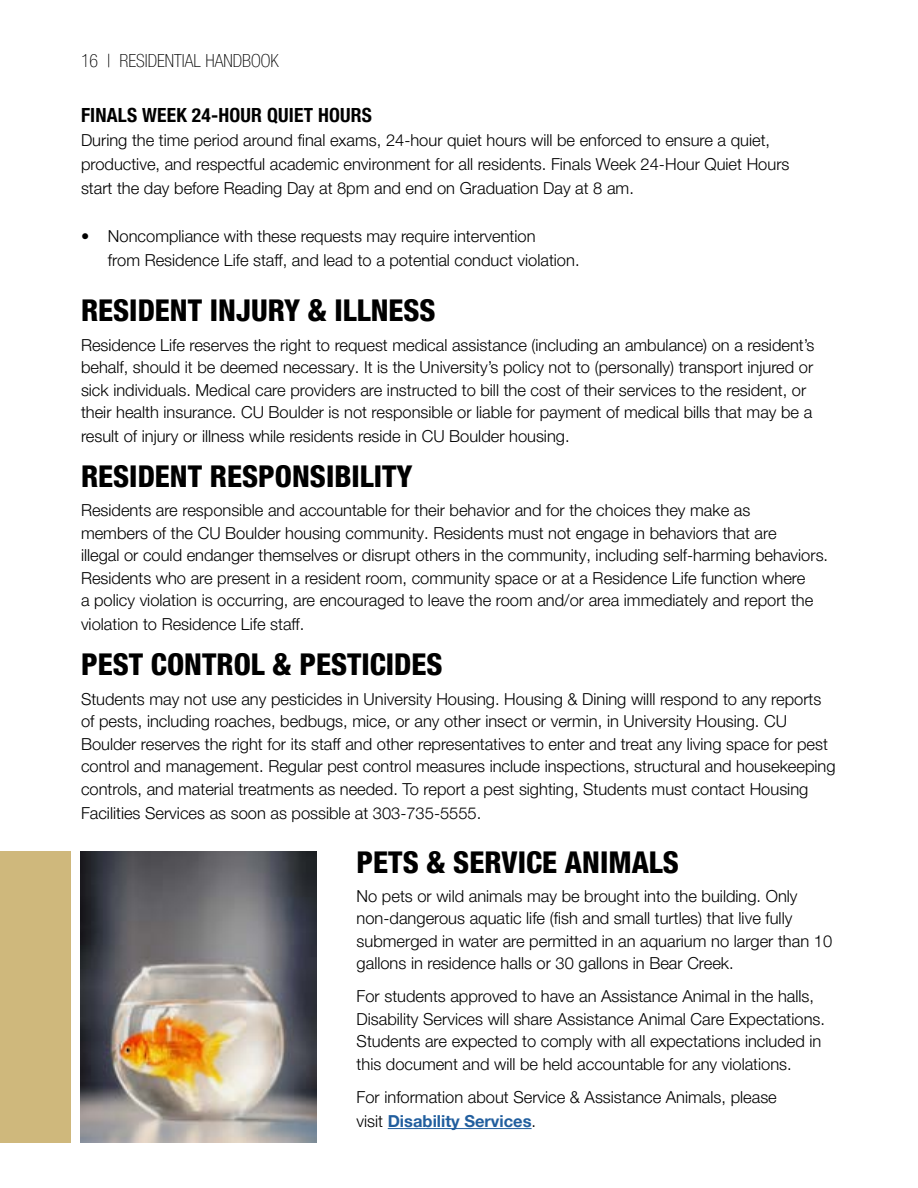
<style>
.page{position:relative;width:918px;height:1188px;background:#fff}
.page>*{position:absolute;margin:0;border:0;box-sizing:border-box;transform-origin:0 0}
.t1{font:800 condensed 30px "Helvetica Neue LT Pro";color:#000}
.t2{font:700 condensed 19.5px "Helvetica Neue LT Pro";letter-spacing:.01em;color:#000}
.t3{font:100 condensed 18px "Helvetica Neue LT Pro";color:#000}
.t4{font:300 16.5px/22.5px "Helvetica Neue LT Pro";color:#000}
.s1{font-weight:700;color:#215e9e}
</style>
<div class="page">
<img style="left:81px;top:851px;width:235px;height:292px">
<div style="left:0;top:851px;width:71px;height:292px;background:#cfb87c"></div>
<hr style="left:388px;top:1128px;width:144px;height:1px;background:#215e9e">
<p class="t3" style="left:81px;top:50px;width:199px">16 | RESIDENTIAL HANDBOOK</p>
<p class="t2" style="left:81px;top:103px;width:293px">FINALS WEEK 24-HOUR QUIET HOURS</p>
<p class="t4" style="left:81px;top:128px;width:710px;line-height:24px">During the time period around final exams, 24-hour quiet hours will be enforced to ensure a quiet, productive, and respectful academic environment for all residents. Finals Week 24-Hour Quiet Hours start the day before Reading Day at 8pm and end on Graduation Day at 8 am.</p>
<p class="t4" style="left:108px;top:224px;width:473px;line-height:24px;text-indent:-27px">• Noncompliance with these requests may require intervention<br>from Residence Life staff, and lead to a potential conduct violation.</p>
<h1 class="t1" style="left:81px;top:292px;width:356px">RESIDENT INJURY &amp; ILLNESS</h1>
<p class="t4" style="left:81px;top:333px;width:735px">Residence Life reserves the right to request medical assistance (including an ambulance) on a resident’s behalf, should it be deemed necessary. It is the University’s policy not to (personally) transport injured or sick individuals. Medical care providers are instructed to bill the cost of their services to the resident, or their health insurance. CU Boulder is not responsible or liable for payment of medical bills that may be a</p>
<p class="t4" style="left:81px;top:425px;width:490px">result of injury or illness while residents reside in CU Boulder housing.</p>
<h1 class="t1" style="left:81px;top:458px;width:333px">RESIDENT RESPONSIBILITY</h1>
<p class="t4" style="left:81px;top:499px;width:749px">Residents are responsible and accountable for their behavior and for the choices they make as<br>members of the CU Boulder housing community. Residents must not engage in behaviors that are<br>illegal or could endanger themselves or disrupt others in the community, including self-harming behaviors.<br>Residents who are present in a resident room, community space or at a Residence Life function where<br>a policy violation is occurring, are encouraged to leave the room and/or area immediately and report the</p>
<p class="t4" style="left:81px;top:613px;width:225px">violation to Residence Life staff.</p>
<h1 class="t1" style="left:81px;top:646px;width:363px">PEST CONTROL &amp; PESTICIDES</h1>
<p class="t4" style="left:81px;top:687px;width:756px">Students may not use any pesticides in University Housing. Housing &amp; Dining willl respond to any reports of pests, including roaches, bedbugs, mice, or any other insect or vermin, in University Housing. CU Boulder reserves the right for its staff and other representatives to enter and treat any living space for pest control and management. Regular pest control measures include inspections, structural and housekeeping controls, and material treatments as needed. To report a pest sighting, Students must contact Housing</p>
<p class="t4" style="left:81px;top:801px;width:402px">Facilities Services as soon as possible at 303-735-5555.</p>
<h1 class="t1" style="left:357px;top:844px;width:324px">PETS &amp; SERVICE ANIMALS</h1>
<p class="t4" style="left:357px;top:884px;width:477px">No pets or wild animals may be brought into the building. Only non-dangerous aquatic life (fish and small turtles) that live fully submerged in water are permitted in an aquarium no larger than 10 gallons in residence halls or 30 gallons in Bear Creek.</p>
<p class="t4" style="left:357px;top:985px;width:470px">For students approved to have an Assistance Animal in the halls, Disability Services will share Assistance Animal Care Expectations.<br>Students are expected to comply with all expectations included in this document and will be held accountable for any violations.</p>
<p class="t4" style="left:357px;top:1085px;width:422px;line-height:24px">For information about Service &amp; Assistance Animals, please visit <span class="s1">Disability Services</span>.</p>
</div>
